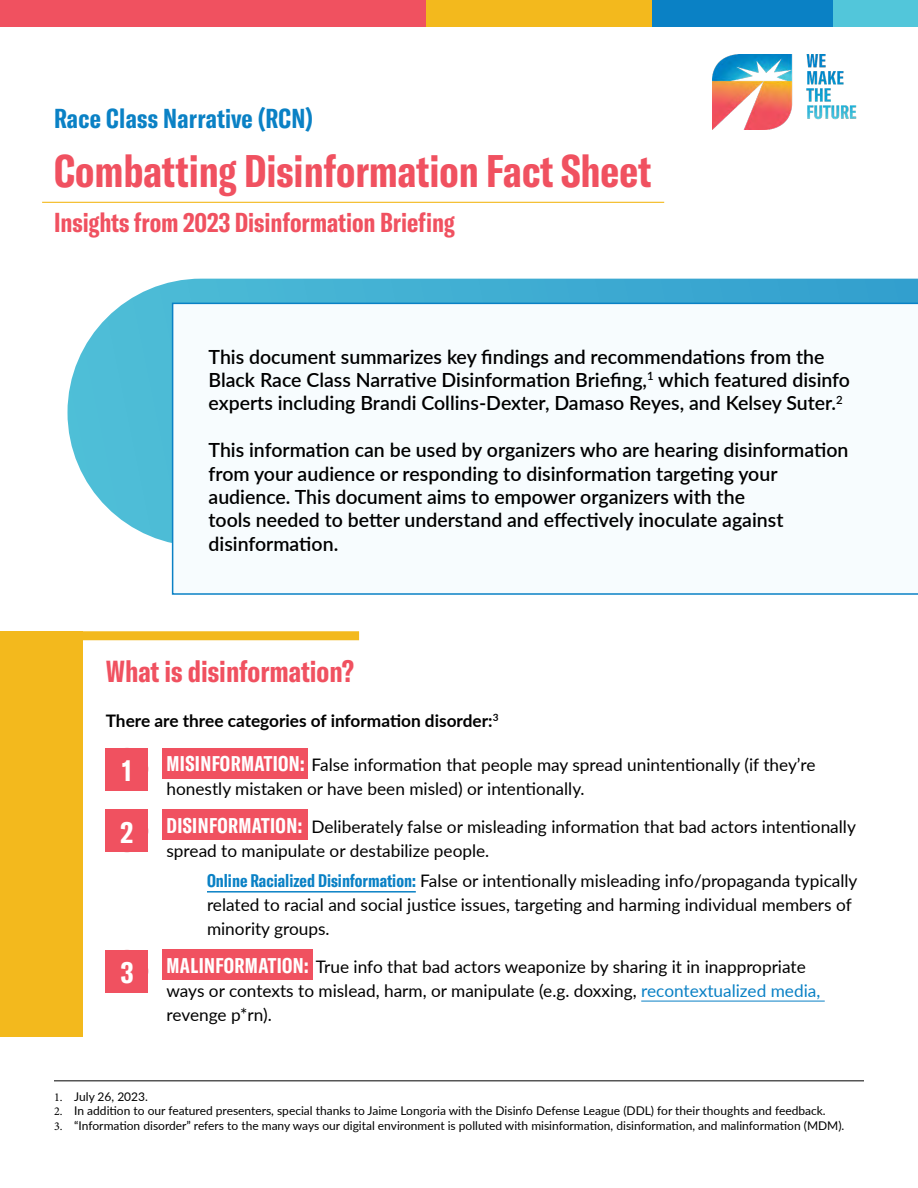
<style>
.page{position:relative;width:918px;height:1188px;background:#fff}
.page>*{position:absolute;margin:0;border:0;box-sizing:border-box;transform-origin:0 0}
.t1{font:700 extra-condensed 45px "GT America";color:#f05160}
.t2{font:700 extra-condensed 30px "GT America";color:#f05160}
.t3{font:700 extra-condensed 29.85px "GT America";color:#fff}
.t4{font:700 extra-condensed 27px "GT America";color:#f05160}
.t5{font:700 extra-condensed 27px "GT America";letter-spacing:.01em;color:#0a81c5}
.t6{font:600 19.5px/23.4px "Lato";color:#000}
.t7{font:17.25px/24px "Lato";color:#000}
.t8{font:700 17.25px "Lato";color:#000}
.t9{font:12px "Lato";color:#000}
.s1{font-family:"GT America";font-weight:700;font-stretch:extra-condensed;font-size:21px;color:#fff}
.s2{font-family:"GT America";font-weight:700;font-stretch:extra-condensed;font-size:18px;color:#0a81c5}
.s3{color:#0a81c5}
.s4{font-family:"Minion Pro"}
</style>
<div class="page">
<svg style="left:68px;top:279px;width:850px;height:267px"></svg>
<div style="left:162px;top:950px;width:150px;height:30px;background:#f05160"></div>
<div style="left:162px;top:810px;width:146px;height:30px;background:#f05160"></div>
<div style="left:162px;top:748px;width:146px;height:30px;background:#f05160"></div>
<img style="left:712px;top:54px;width:145px;height:76px">
<hr style="left:42px;top:202px;width:622px;height:1px;background:#f3b91d">
<svg style="left:172px;top:303px;width:746px;height:292px"></svg>
<div style="left:106px;top:748px;width:42px;height:42px;background:#f05160"></div>
<div style="left:106px;top:810px;width:42px;height:42px;background:#f05160"></div>
<div style="left:106px;top:950px;width:42px;height:43px;background:#f05160"></div>
<div style="left:0;top:631px;width:83px;height:406px;background:#f3b91d"></div>
<div style="left:81px;top:631px;width:278px;height:9px;background:#f3b91d"></div>
<hr style="left:207px;top:891px;width:209px;height:2px;background:#0a81c5">
<hr style="left:641px;top:1001px;width:184px;height:1px;background:#0a81c5">
<hr style="left:54px;top:1080px;width:810px;height:1px;background:#000">
<div style="left:0;top:0;width:433px;height:27px;background:#f05160"></div>
<div style="left:427px;top:0;width:237px;height:27px;background:#f3b91d"></div>
<div style="left:652px;top:0;width:181px;height:27px;background:#0a81c5"></div>
<div style="left:833px;top:0;width:85px;height:27px;background:#52c6da"></div>
<p class="t5" style="left:54px;top:105px;width:261px">Race Class Narrative (RCN)</p>
<p class="t1" style="left:54px;top:148px;width:599px">Combatting Disinformation Fact Sheet</p>
<p class="t4" style="left:54px;top:208px;width:402px">Insights from 2023 Disinformation Briefing</p>
<p class="t6" style="left:209px;top:344px;width:643px">This document summarizes key findings and recommendations from the<br>Black Race Class Narrative Disinformation Briefing,<sup>1</sup> which featured disinfo experts including Brandi Collins-Dexter, Damaso Reyes, and Kelsey Suter.<sup>2</sup></p>
<p class="t6" style="left:209px;top:438px;width:641px">This information can be used by organizers who are hearing disinformation from your audience or responding to disinformation targeting your audience. This document aims to empower organizers with the<br>tools needed to better understand and effectively inoculate against disinformation.</p>
<p class="t2" style="left:106px;top:656px;width:250px">What is disinformation?</p>
<p class="t8" style="left:106px;top:708px;width:394px">There are three categories of information disorder:<sup>3</sup></p>
<p class="t7" style="left:166px;top:752px;width:651px"><span class="s1">MISINFORMATION:</span> False information that people may spread unintentionally (if they’re honestly mistaken or have been misled) or intentionally.</p>
<p class="t7" style="left:166px;top:814px;width:691px"><span class="s1">DISINFORMATION:</span> Deliberately false or misleading information that bad actors intentionally spread to manipulate or destabilize people.</p>
<p class="t7" style="left:207px;top:868px;width:652px"><span class="s2">Online Racialized Disinformation:</span> False or intentionally misleading info/propaganda typically related to racial and social justice issues, targeting and harming individual members of minority groups.</p>
<p class="t7" style="left:166px;top:954px;width:655px"><span class="s1">MALINFORMATION:</span> True info that bad actors weaponize by sharing it in inappropriate ways or contexts to mislead, harm, or manipulate (e.g. doxxing, <span class="s3">recontextualized media, </span>revenge p*rn).</p>
<p class="t3" style="left:122px;top:755px;width:11px">1</p>
<p class="t3" style="left:121px;top:817px;width:14px">2</p>
<p class="t3" style="left:121px;top:958px;width:14px">3</p>
<p class="t9" style="left:54px;top:1088px;width:96px"><span class="s4">1.</span> July 26, 2023.</p>
<p class="t9" style="left:54px;top:1102px;width:773px"><span class="s4">2.</span> In addition to our featured presenters, special thanks to Jaime Longoria with the Disinfo Defense League (DDL) for their thoughts and feedback.</p>
<p class="t9" style="left:54px;top:1117px;width:792px"><span class="s4">3.</span> “Information disorder” refers to the many ways our digital environment is polluted with misinformation, disinformation, and malinformation (MDM).</p>
</div>
